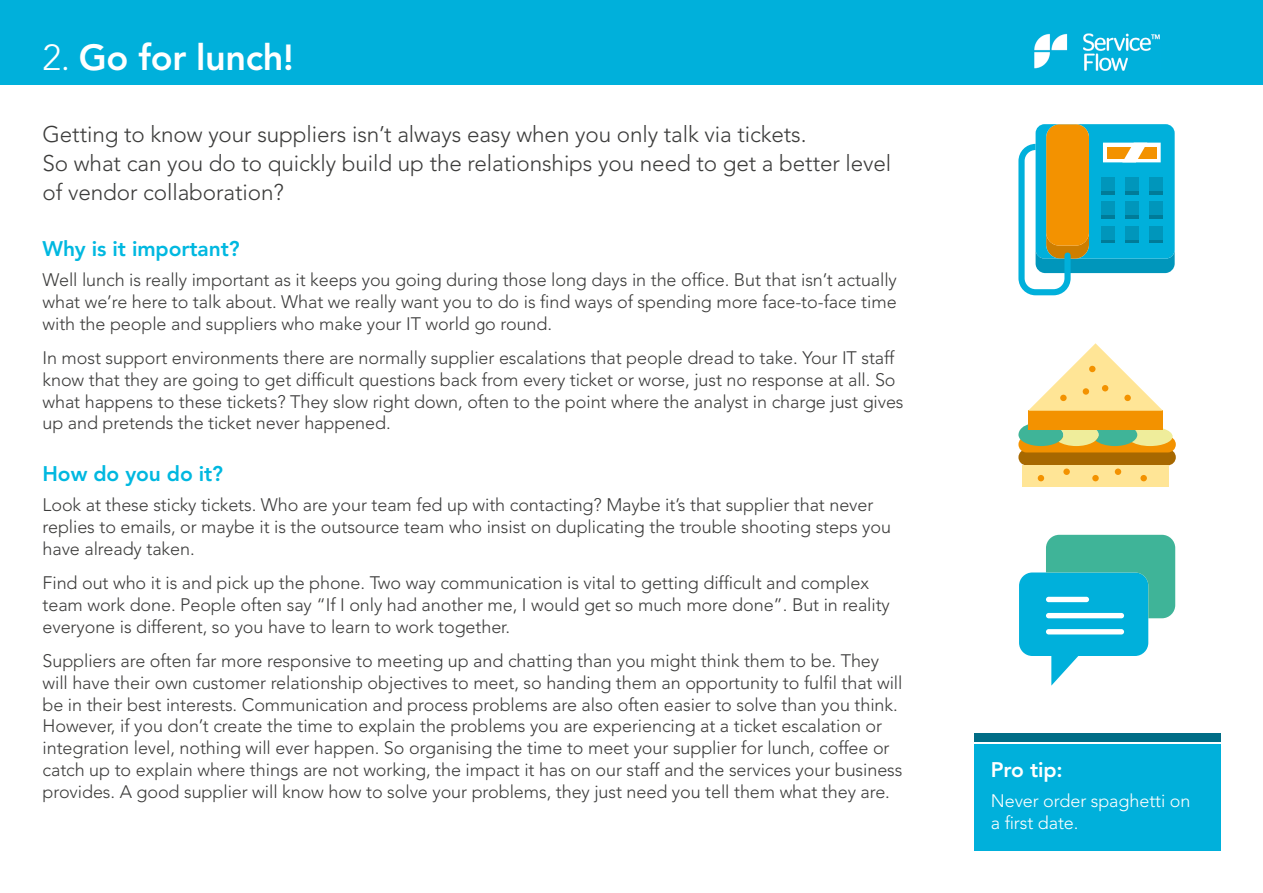
<style>
.page{position:relative;width:1263px;height:893px;background:#fff}
.page>*{position:absolute;margin:0;border:0;box-sizing:border-box;transform-origin:0 0}
.t1{font:800 36px "Avenir";letter-spacing:-.01em;color:#fff}
.t2{font:300 22.5px/29.2px "Avenir";letter-spacing:-.005em;color:#3c3c3b}
.t3{font:800 21px "Avenir";letter-spacing:-.005em;color:#00b8e0}
.t4{font:800 21px "Avenir";letter-spacing:-.005em;color:#fff}
.t5{font:300 18px/21.8px "Avenir";letter-spacing:-.005em;color:#3c3c3b}
.t6{font:300 18px/21.8px "Avenir";letter-spacing:-.005em;color:#fff}
.s1{font-weight:300}
</style>
<div class="page">
<div style="left:0;top:0;width:1263px;height:85px;background:#00b0db"></div>
<img style="left:1034px;top:33px;width:126px;height:38px">
<div style="left:974px;top:744px;width:246px;height:106px;background:#00b0db"></div>
<div style="left:974px;top:734px;width:246px;height:8px;background:#006d86"></div>
<svg style="left:1018px;top:124px;width:157px;height:171px"></svg>
<svg style="left:1019px;top:535px;width:156px;height:151px"></svg>
<div style="left:1046px;top:597px;width:43px;height:5px;background:#fff;border-radius:3px"></div>
<div style="left:1046px;top:613px;width:78px;height:5px;background:#fff;border-radius:3px"></div>
<div style="left:1046px;top:629px;width:78px;height:5px;background:#fff;border-radius:3px"></div>
<div style="left:1018px;top:449px;width:158px;height:16px;background:#a76800;border-radius:8px"></div>
<div style="left:1018px;top:436px;width:158px;height:16px;background:#f39200;border-radius:8px"></div>
<div style="left:1028px;top:411px;width:135px;height:19px;background:#f39200"></div>
<svg style="left:1018px;top:424px;width:154px;height:22px"></svg>
<svg style="left:1028px;top:343px;width:135px;height:68px"></svg>
<div style="left:1083px;top:388px;width:6px;height:7px;background:#f39200;border-radius:50%"></div>
<div style="left:1022px;top:465px;width:147px;height:22px;background:#ffe596"></div>
<div style="left:1115px;top:468px;width:6px;height:7px;background:#f39200;border-radius:50%"></div>
<div style="left:1140px;top:475px;width:7px;height:6px;background:#f39200;border-radius:50%"></div>
<svg style="left:1038px;top:475px;width:6px;height:6px"></svg>
<div style="left:1092px;top:475px;width:7px;height:6px;background:#f39200;border-radius:50%"></div>
<div style="left:1063px;top:468px;width:7px;height:7px;background:#f39200;border-radius:50%"></div>
<h1 class="t1" style="left:43px;top:36px;width:253px"><span class="s1">2.</span> Go for lunch!</h1>
<p class="t2" style="left:43px;top:119px;width:850px">Getting to know your suppliers isn’t always easy when you only talk via tickets.<br>So what can you do to quickly build up the relationships you need to get a better level of vendor collaboration?</p>
<p class="t3" style="left:43px;top:236px;width:199px">Why is it important?</p>
<p class="t5" style="left:43px;top:269px;width:856px;text-align:justify">Well lunch is really important as it keeps you going during those long days in the office. But that isn’t actually what we’re here to talk about. What we really want you to do is find ways of spending more face-to-face time with the people and suppliers who make your IT world go round.</p>
<p class="t5" style="left:43px;top:347px;width:863px">In most support environments there are normally supplier escalations that people dread to take. Your IT staff know that they are going to get difficult questions back from every ticket or worse, just no response at all. So what happens to these tickets? They slow right down, often to the point where the analyst in charge just gives up and pretends the ticket never happened.</p>
<p class="t3" style="left:43px;top:461px;width:182px">How do you do it?</p>
<p class="t5" style="left:43px;top:494px;width:850px">Look at these sticky tickets. Who are your team fed up with contacting? Maybe it’s that supplier that never replies to emails, or maybe it is the outsource team who insist on duplicating the trouble shooting steps you have already taken.</p>
<p class="t5" style="left:43px;top:572px;width:849px">Find out who it is and pick up the phone. Two way communication is vital to getting difficult and complex team work done. People often say “If I only had another me, I would get so much more done”. But in reality everyone is different, so you have to learn to work together.</p>
<p class="t5" style="left:43px;top:650px;width:861px">Suppliers are often far more responsive to meeting up and chatting than you might think them to be. They will have their own customer relationship objectives to meet, so handing them an opportunity to fulfil that will be in their best interests. Communication and process problems are also often easier to solve than you think.<br>However, if you don’t create the time to explain the problems you are experiencing at a ticket escalation or integration level, nothing will ever happen. So organising the time to meet your supplier for lunch, coffee or catch up to explain where things are not working, the impact it has on our staff and the services your business provides. A good supplier will know how to solve your problems, they just need you tell them what they are.</p>
<p class="t4" style="left:991px;top:757px;width:73px">Pro tip:</p>
<p class="t6" style="left:991px;top:790px;width:201px">Never order spaghetti on a first date.</p>
</div>
